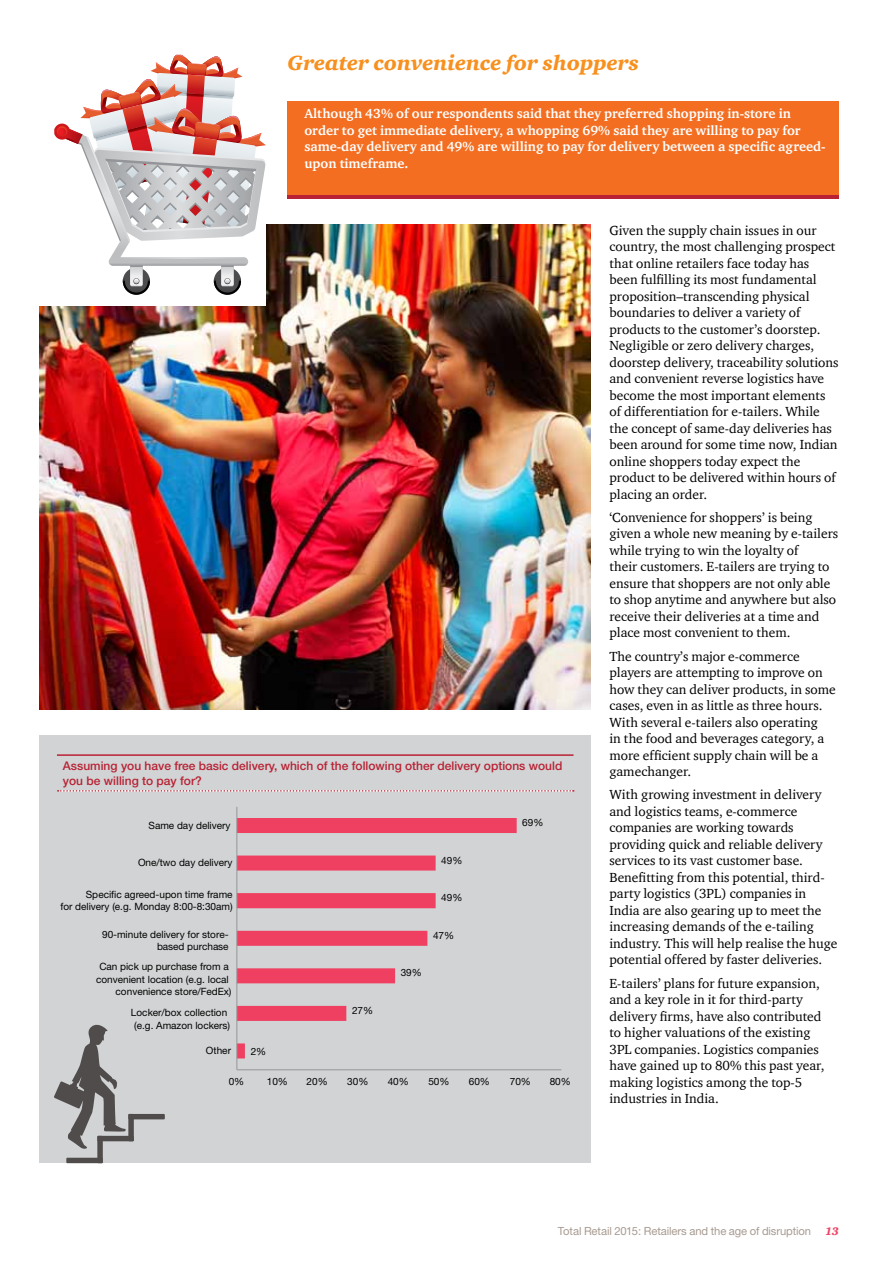
<style>
.page{position:relative;width:893px;height:1263px;background:#fff}
.page>*{position:absolute;margin:0;border:0;box-sizing:border-box;transform-origin:0 0}
.t1{font:italic 900 21px "ITC Charter Com";color:#f7901e}
.t2{font:13.5px/16.5px "ITC Charter Com";color:#000}
.t3{font:700 13.5px/16.5px "ITC Charter Com";color:#fff}
.t4{font:500 12px/14.4px "Helvetica Neue";color:#b82234}
.t5{font:11.25px "Helvetica Neue";letter-spacing:-.01em;color:#a89b91}
.t6{font:10.05px/12px "Helvetica Neue";color:#010101;text-align:right}
.s1{font-family:"ITC Charter Com";font-weight:900;font-style:italic;color:#ef4062}
</style>
<div class="page">
<div style="left:40px;top:735px;width:551px;height:428px;background:#d1d3d4"></div>
<hr style="left:57px;top:754px;width:516px;height:2px;background:#b82234">
<svg style="left:58px;top:790px;width:516px;height:2px"></svg>
<svg style="left:238px;top:818px;width:279px;height:240px"></svg>
<hr style="left:237px;top:1069px;width:324px;height:1px;background:#939598">
<hr style="left:237px;top:807px;width:1px;height:263px;background:#939598">
<div style="left:288px;top:101px;width:551px;height:96px;background:#f36e21"></div>
<hr style="left:288px;top:195px;width:551px;height:4px;background:#b82234">
<svg style="left:54px;top:1024px;width:72px;height:125px"></svg>
<div style="left:66px;top:1158px;width:37px;height:5px;background:#514c4c"></div>
<div style="left:97px;top:1136px;width:6px;height:27px;background:#514c4c"></div>
<div style="left:128px;top:1114px;width:6px;height:27px;background:#514c4c"></div>
<div style="left:97px;top:1136px;width:37px;height:5px;background:#514c4c"></div>
<div style="left:128px;top:1114px;width:37px;height:5px;background:#514c4c"></div>
<img style="left:40px;top:225px;width:551px;height:484px">
<div style="left:32px;top:217px;width:234px;height:89px;background:#fff"></div>
<svg style="left:54px;top:54px;width:212px;height:241px"></svg>
<h1 class="t1" style="left:288px;top:50px;width:353px">Greater convenience for shoppers</h1>
<p class="t3" style="left:304px;top:105px;width:523px">Although 43% of our respondents said that they preferred shopping in-store in order to get immediate delivery, a whopping 69% said they are willing to pay for same-day delivery and 49% are willing to pay for delivery between a specific agreed&shy;upon timeframe.</p>
<p class="t4" style="left:63px;top:759px;width:501px">Assuming you have free basic delivery, which of the following other delivery options would you be willing to pay for?</p>
<p class="t6" style="left:149px;top:819px;width:83px">Same day delivery</p>
<p class="t6" style="left:522px;top:816px;width:23px">69%</p>
<p class="t6" style="left:138px;top:856px;width:96px">One/two day delivery</p>
<p class="t6" style="left:441px;top:854px;width:23px">49%</p>
<p class="t6" style="left:61px;top:888px;width:174px">Specific agreed-upon time frame<br>for delivery (e.g. Monday 8:00-8:30am)</p>
<p class="t6" style="left:441px;top:891px;width:23px">49%</p>
<p class="t6" style="left:102px;top:929px;width:128px">90-minute delivery for store&shy;based purchase</p>
<p class="t6" style="left:433px;top:929px;width:23px">47%</p>
<p class="t6" style="left:96px;top:961px;width:137px">Can pick up purchase from a convenient location (e.g. local convenience store/FedEx)</p>
<p class="t6" style="left:401px;top:967px;width:23px">39%</p>
<p class="t6" style="left:131px;top:1007px;width:101px;text-align:center">Locker/box collection (e.g. Amazon lockers)</p>
<p class="t6" style="left:352px;top:1004px;width:23px">27%</p>
<p class="t6" style="left:206px;top:1044px;width:27px">Other</p>
<p class="t6" style="left:251px;top:1045px;width:17px">2%</p>
<p class="t6" style="left:229px;top:1075px;width:17px">0%</p>
<p class="t6" style="left:267px;top:1075px;width:23px">10%</p>
<p class="t6" style="left:307px;top:1075px;width:23px">20%</p>
<p class="t6" style="left:347px;top:1075px;width:23px">30%</p>
<p class="t6" style="left:388px;top:1075px;width:23px">40%</p>
<p class="t6" style="left:428px;top:1075px;width:23px">50%</p>
<p class="t6" style="left:469px;top:1075px;width:23px">60%</p>
<p class="t6" style="left:510px;top:1075px;width:23px">70%</p>
<p class="t6" style="left:550px;top:1075px;width:23px">80%</p>
<p class="t2" style="left:609px;top:221px;width:231px">Given the supply chain issues in our country, the most challenging prospect that online retailers face today has been fulfilling its most fundamental proposition–transcending physical boundaries to deliver a variety of products to the customer’s doorstep.<br>Negligible or zero delivery charges, doorstep delivery, traceability solutions and convenient reverse logistics have become the most important elements of differentiation for e-tailers. While the concept of same-day deliveries has been around for some time now, Indian online shoppers today expect the product to be delivered within hours of placing an order.</p>
<p class="t2" style="left:609px;top:509px;width:230px">‘Convenience for shoppers’ is being given a whole new meaning by e-tailers while trying to win the loyalty of<br>their customers. E-tailers are trying to ensure that shoppers are not only able to shop anytime and anywhere but also receive their deliveries at a time and place most convenient to them.</p>
<p class="t2" style="left:609px;top:647px;width:228px">The country’s major e-commerce players are attempting to improve on how they can deliver products, in some cases, even in as little as three hours.<br>With several e-tailers also operating<br>in the food and beverages category, a more efficient supply chain will be a gamechanger.</p>
<p class="t2" style="left:609px;top:786px;width:229px">With growing investment in delivery and logistics teams, e-commerce companies are working towards providing quick and reliable delivery services to its vast customer base.<br>Benefitting from this potential, third&shy;party logistics (3PL) companies in India are also gearing up to meet the increasing demands of the e-tailing industry. This will help realise the huge potential offered by faster deliveries.</p>
<p class="t2" style="left:609px;top:974px;width:216px">E-tailers’ plans for future expansion, and a key role in it for third-party delivery firms, have also contributed to higher valuations of the existing 3PL companies. Logistics companies have gained up to 80% this past year, making logistics among the top-5 industries in India.</p>
<p class="t5" style="left:558px;top:1224px;width:283px">Total Retail 2015: Retailers and the age of disruption <span class="s1">13</span></p>
</div>
